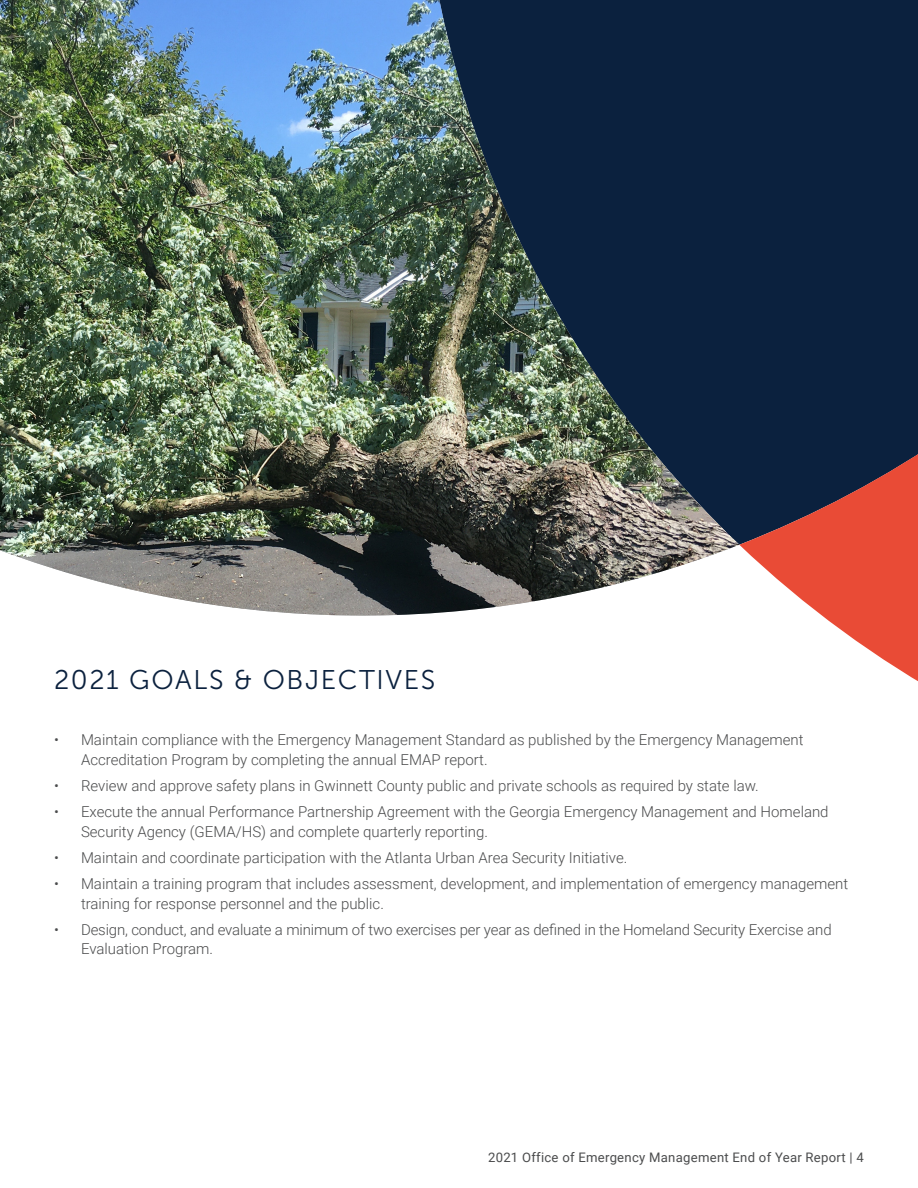
<style>
.page{position:relative;width:918px;height:1188px;background:#fff}
.page>*{position:absolute;margin:0;border:0;box-sizing:border-box;transform-origin:0 0}
.t1{font:27px "Museo Sans 300";letter-spacing:.06em;color:#0b213e}
.t2{font:300 15px/19.5px "Roboto";color:#4b4c4d}
.t3{font:13.2px "Roboto";letter-spacing:.02em;color:#4b4c4d}
</style>
<div class="page">
<svg style="left:739px;top:0;width:179px;height:681px;background:#473c4e"></svg>
<img style="left:0;top:0;width:739px;height:616px">
<p class="t1" style="left:54px;top:666px;width:383px">2021 GOALS &amp; OBJECTIVES</p>
<p class="t2" style="left:81px;top:730px;width:724px;text-indent:-27px">• Maintain compliance with the Emergency Management Standard as published by the Emergency Management<br>Accreditation Program by completing the annual EMAP report.</p>
<p class="t2" style="left:54px;top:775px;width:706px">• Review and approve safety plans in Gwinnett County public and private schools as required by state law.</p>
<p class="t2" style="left:81px;top:802px;width:749px;text-indent:-27px">• Execute the annual Performance Partnership Agreement with the Georgia Emergency Management and Homeland<br>Security Agency (GEMA/HS) and complete quarterly reporting.</p>
<p class="t2" style="left:54px;top:847px;width:575px">• Maintain and coordinate participation with the Atlanta Urban Area Security Initiative.</p>
<p class="t2" style="left:81px;top:874px;width:769px;text-indent:-27px">• Maintain a training program that includes assessment, development, and implementation of emergency management training for response personnel and the public.</p>
<p class="t2" style="left:81px;top:919px;width:752px;text-indent:-27px">• Design, conduct, and evaluate a minimum of two exercises per year as defined in the Homeland Security Exercise and<br>Evaluation Program.</p>
<p class="t3" style="left:488px;top:1148px;width:377px">2021 Office of Emergency Management End of Year Report | 4</p>
</div>
